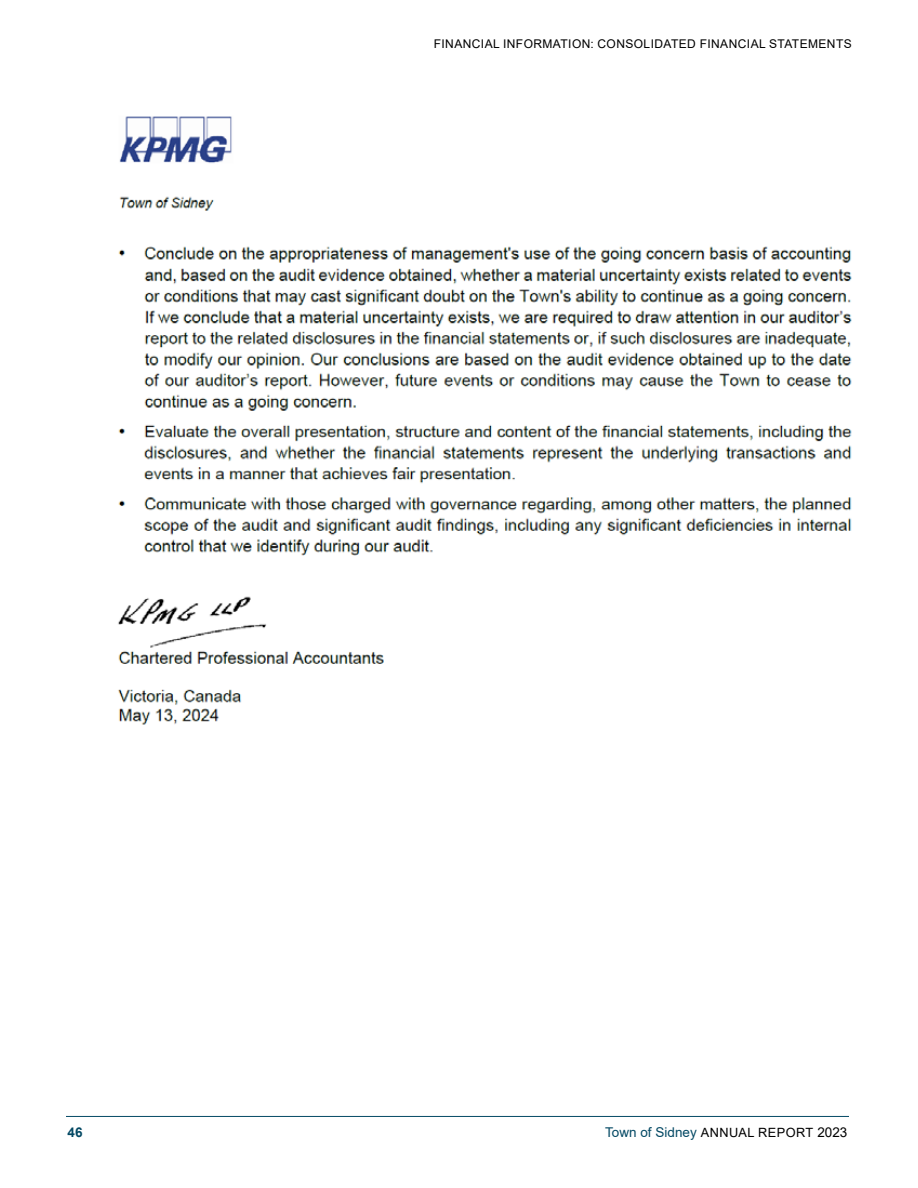
<style>
.page{position:relative;width:918px;height:1188px;background:#fff}
.page>*{position:absolute;margin:0;border:0;box-sizing:border-box;transform-origin:0 0}
.t1{font:13.5px "Arial";color:#044964}
.t2{font:700 13.5px "Arial";color:#044964}
.t3{font:12px "Arial";letter-spacing:.035em;color:#000}
.s1{font-size:12.75px;color:#000}
.s2{color:#000}
</style>
<div class="page">
<hr style="left:66px;top:1116px;width:783px;height:1px;background:#044964">
<img style="left:118px;top:116px;width:734px;height:609px">
<p class="t3" style="left:434px;top:36px;width:182px">FINANCIAL INFORMATION: CONSOLIDATED</p>
<p class="t3" style="left:700px;top:36px;width:16px">FINANCIAL</p>
<p class="t3" style="left:769px;top:36px;width:18px">STATEMENTS</p>
<p class="t2" style="left:68px;top:1123px;width:17px">46</p>
<p class="t1" style="left:605px;top:1123px;width:244px">TOWN OF SIDNEY <span class="s1">ANNUAL REPORT</span> <span class="s2">2023</span></p>
</div>
